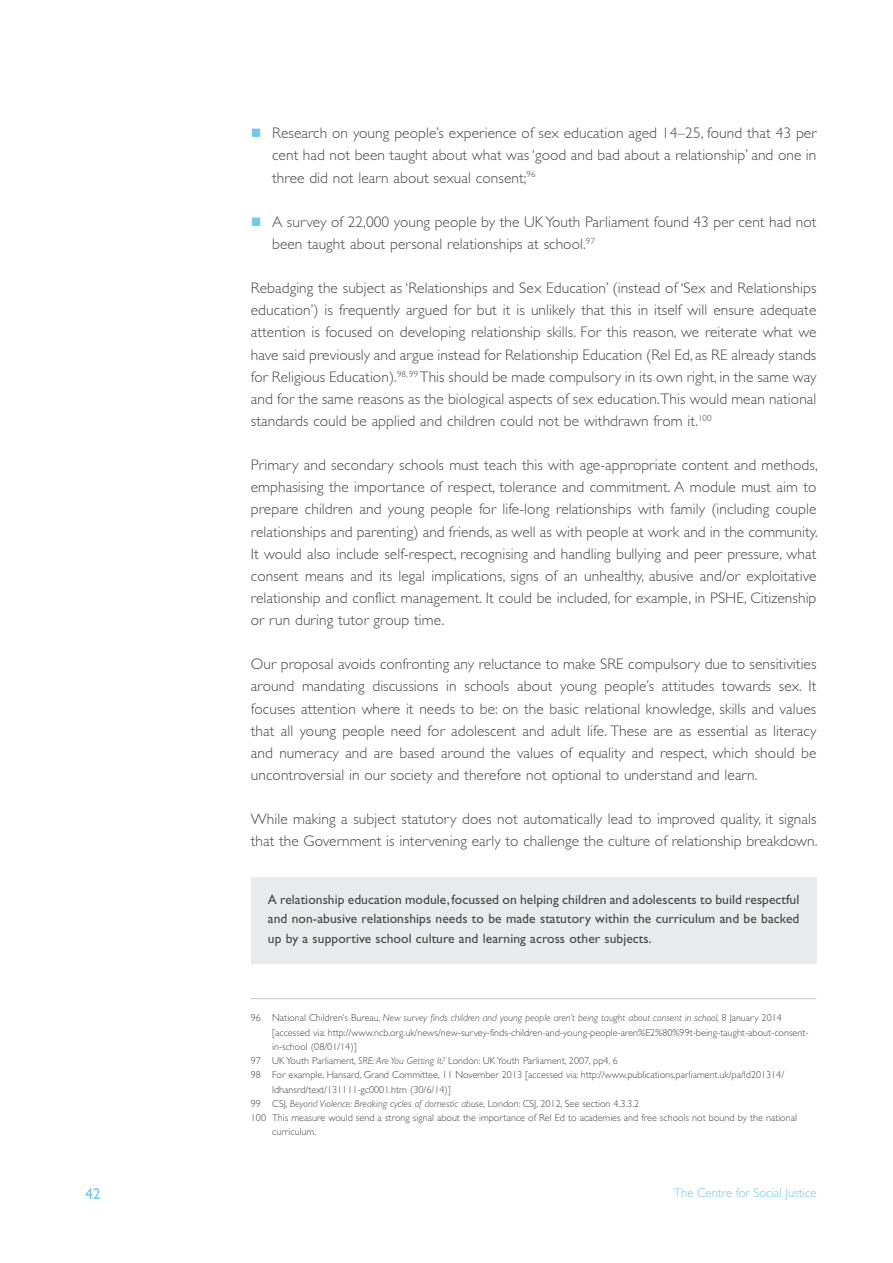
<style>
.page{position:relative;width:893px;height:1263px;background:#fff}
.page>*{position:absolute;margin:0;border:0;box-sizing:border-box;transform-origin:0 0}
.t1{font:15.75px "Gill Sans Std";color:#6fc8ef}
.body{font:300 15.3px/22px "Gill Sans Std";letter-spacing:.005em;color:#464748;text-align:justify}
.t2{font:13.5px/19.5px "Gill Sans Std";letter-spacing:.005em;color:#464748;text-align:justify}
.t3{font:300 12.75px "Gill Sans Std";color:#6fc8ef}
.Footnote{font:300 10.2px/14.2px "Gill Sans Std";color:#464748}
.Footnote-2{font:italic 300 10.2px "Gill Sans Std";color:#464748}
.s1{font-style:italic}
.s2{font-style:normal}
</style>
<div class="page">
<hr style="left:251px;top:998px;width:565px;height:1px;background:#c7c8ca">
<div style="left:251px;top:878px;width:565px;height:86px;background:#e9eaeb"></div>
<p class="body" style="left:272px;top:122px;width:546px">Research on young people’s experience of sex education aged 14–25, found that 43 per cent had not been taught about what was ‘good and bad about a relationship’ and one in three did not learn about sexual consent;<sup>96</sup></p>
<p class="body" style="left:272px;top:211px;width:546px">A survey of 22,000 young people by the UK Youth Parliament found 43 per cent had not been taught about personal relationships at school.<sup>97</sup></p>
<p class="body" style="left:251px;top:277px;width:567px">Rebadging the subject as ‘Relationships and Sex Education’ (instead of ‘Sex and Relationships education’) is frequently argued for but it is unlikely that this in itself will ensure adequate attention is focused on developing relationship skills. For this reason, we reiterate what we have said previously and argue instead for Relationship Education (Rel Ed, as RE already stands for Religious Education).<sup>98,</sup> <sup>99</sup> This should be made compulsory in its own right, in the same way and for the same reasons as the biological aspects of sex education.This would mean national standards could be applied and children could not be withdrawn from it.<sup>100</sup></p>
<p class="body" style="left:251px;top:454px;width:568px">Primary and secondary schools must teach this with age-appropriate content and methods, emphasising the importance of respect, tolerance and commitment. A module must aim to prepare children and young people for life-long relationships with family (including couple relationships and parenting) and friends, as well as with people at work and in the community.<br>It would also include self-respect, recognising and handling bullying and peer pressure, what consent means and its legal implications, signs of an unhealthy, abusive and/or exploitative relationship and conflict management. It could be included, for example, in PSHE, Citizenship or run during tutor group time.</p>
<p class="body" style="left:251px;top:653px;width:567px">Our proposal avoids confronting any reluctance to make SRE compulsory due to sensitivities around mandating discussions in schools about young people’s attitudes towards sex. It focuses attention where it needs to be: on the basic relational knowledge, skills and values that all young people need for adolescent and adult life. These are as essential as literacy and numeracy and are based around the values of equality and respect, which should be uncontroversial in our society and therefore not optional to understand and learn.</p>
<p class="body" style="left:251px;top:808px;width:568px">While making a subject statutory does not automatically lead to improved quality, it signals that the Government is intervening early to challenge the culture of relationship breakdown.</p>
<p class="t2" style="left:268px;top:890px;width:533px">A relationship education module, focussed on helping children and adolescents to build respectful and non-abusive relationships needs to be made statutory within the curriculum and be backed up by a supportive school culture and learning across other subjects.</p>
<p class="Footnote" style="left:272px;top:1011px;width:538px;text-indent:-21px">96 National Children’s Bureau, <span class="s1">New survey finds children and young people aren’t being taught about consent in school,</span> 8 January 2014 [accessed via: http://www.ncb.org.uk/news/new-survey-finds-children-and-young-people-aren%E2%80%99t-being-taught-about-consent&shy;in-school (08/01/14)]</p>
<p class="Footnote" style="left:251px;top:1054px;width:368px">97 UK Youth Parliament, <span class="s1">SRE: Are You Getting It?</span> London: UK Youth Parliament, 2007, pp4, 6</p>
<p class="Footnote" style="left:272px;top:1068px;width:514px;text-indent:-21px">98 For example, Hansard, Grand Committee, 11 November 2013 [accessed via: http://www.publications.parliament.uk/pa/ld201314/ ldhansrd/text/131111-gc0001.htm (30/6/14)]</p>
<p class="Footnote-2" style="left:251px;top:1098px;width:390px"><span class="s2">99 CSJ,</span> Beyond Violence: Breaking cycles of domestic abuse, <span class="s2">London: CSJ, 2012, See section 4.3.3.2</span></p>
<p class="Footnote" style="left:272px;top:1111px;width:526px;text-indent:-21px">100 This measure would send a strong signal about the importance of Rel Ed to academies and free schools not bound by the national curriculum.</p>
<p class="t1" style="left:85px;top:1185px;width:17px">42</p>
<p class="t3" style="left:674px;top:1186px;width:144px">The Centre for Social Justice</p>
</div>
